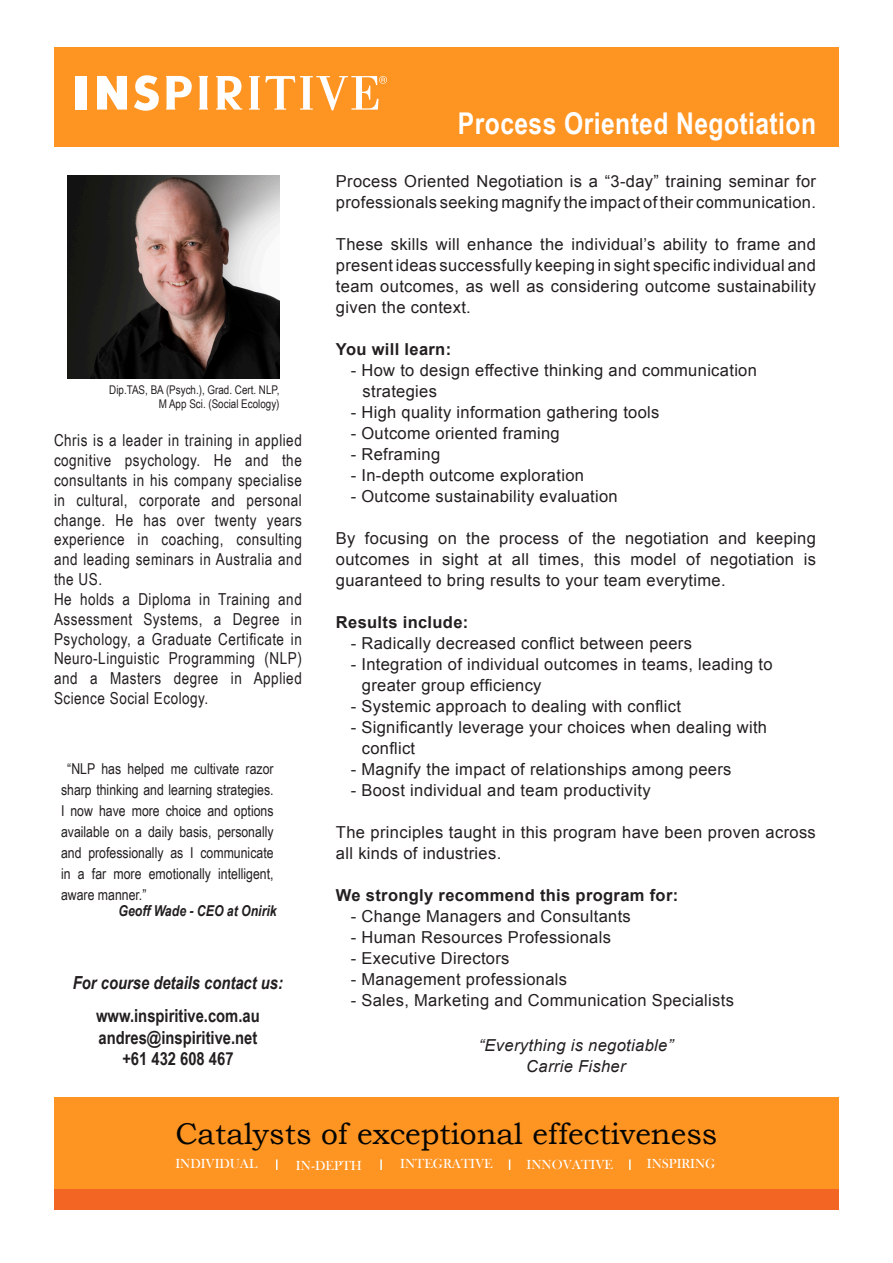
<style>
.page{position:relative;width:893px;height:1263px;background:#fff}
.page>*{position:absolute;margin:0;border:0;box-sizing:border-box;transform-origin:0 0}
.t1{font:30px "Bookman Old Style";color:#040503}
.t2{font:700 30px "Arial Narrow";letter-spacing:.015em;color:#fff}
.t3{font:700 18px "Arial Narrow";color:#231f20}
.t4{font:italic 700 18px "Arial Narrow";color:#231f20}
.t5{font:16.5px/21px "Arial";letter-spacing:.02em;color:#231f20}
.t6{font:16.5px/19.8px "Arial Narrow";letter-spacing:.03em;color:#231f20;text-align:justify}
.t7{font:700 16.5px "Arial";letter-spacing:.02em;color:#231f20}
.t8{font:italic 16.5px "Arial";letter-spacing:.02em;color:#231f20}
.t9{font:15px/21px "Arial Narrow";color:#231f20;text-align:justify}
.t10{font:italic 700 15px "Arial Narrow";color:#231f20}
.t11{font:13.5px "Bask Old Face";color:#fff}
.t12{font:12px/14.4px "Arial Narrow";color:#231f20;text-align:right}
</style>
<div class="page">
<div style="left:54px;top:47px;width:785px;height:100px;background:#fe9422"></div>
<svg style="left:216px;top:76px;width:26px;height:34px"></svg>
<div style="left:75px;top:76px;width:12px;height:34px;background:#fff"></div>
<svg style="left:97px;top:76px;width:30px;height:34px"></svg>
<svg style="left:134px;top:75px;width:25px;height:36px"></svg>
<svg style="left:166px;top:76px;width:26px;height:34px"></svg>
<svg style="left:199px;top:76px;width:9px;height:34px"></svg>
<svg style="left:249px;top:76px;width:138px;height:34px"></svg>
<div style="left:54px;top:1189px;width:785px;height:20px;background:#f36523"></div>
<div style="left:54px;top:1098px;width:785px;height:91px;background:#fe9422"></div>
<svg style="left:276px;top:1159px;width:2px;height:11px"></svg>
<svg style="left:380px;top:1159px;width:2px;height:11px"></svg>
<svg style="left:629px;top:1159px;width:2px;height:11px"></svg>
<img style="left:67px;top:175px;width:212px;height:204px">
<p class="t12" style="left:109px;top:382px;width:172px">Dip.TAS, BA (Psych.), Grad. Cert. NLP,<br>M App Sci. (Social Ecology)</p>
<p class="t6" style="left:54px;top:430px;width:249px">Chris is a leader in training in applied cognitive psychology. He and the consultants in his company specialise in cultural, corporate and personal change. He has over twenty years experience in coaching, consulting and leading seminars in Australia and the US.</p>
<p class="t6" style="left:54px;top:588px;width:249px">He holds a Diploma in Training and Assessment Systems, a Degree in Psychology, a Graduate Certificate in Neuro-Linguistic Programming (NLP) and a Masters degree in Applied Science Social Ecology.</p>
<p class="t9" style="left:61px;top:758px;width:214px;text-indent:6px">“NLP has helped me cultivate razor sharp thinking and learning strategies.<br>I now have more choice and options available on a daily basis, personally and professionally as I communicate in a far more emotionally intelligent, aware manner.”</p>
<p class="t10" style="left:118px;top:900px;width:160px">Geoff Wade - CEO at Onirik</p>
<p class="t4" style="left:73px;top:969px;width:211px">For course details contact us:</p>
<p class="t3" style="left:96px;top:1002px;width:165px">www.inspiritive.com.au</p>
<p class="t3" style="left:99px;top:1024px;width:160px">andres@inspiritive.net</p>
<p class="t3" style="left:122px;top:1045px;width:113px">+61 432 608 467</p>
<p class="t2" style="left:458px;top:101px;width:360px">Process Oriented Negotiation</p>
<p class="t5" style="left:336px;top:171px;width:482px">Process Oriented Negotiation is a “3-day” training seminar for professionals seeking magnify the impact of their communication.</p>
<p class="t5" style="left:336px;top:234px;width:482px;text-align:justify">These skills will enhance the individual’s ability to frame and present ideas successfully keeping in sight specific individual and team outcomes, as well as considering outcome sustainability given the context.</p>
<p class="t7" style="left:336px;top:338px;width:117px">You will learn:</p>
<p class="t5" style="left:362px;top:360px;width:396px;text-indent:-12px">- How to design effective thinking and communication strategies</p>
<p class="t5" style="left:351px;top:402px;width:310px">- High quality information gathering tools</p>
<p class="t5" style="left:351px;top:423px;width:211px">- Outcome oriented framing</p>
<p class="t5" style="left:351px;top:444px;width:91px">- Reframing</p>
<p class="t5" style="left:351px;top:465px;width:235px">- In-depth outcome exploration</p>
<p class="t5" style="left:351px;top:486px;width:269px">- Outcome sustainability evaluation</p>
<p class="t5" style="left:336px;top:528px;width:482px;text-align:justify">By focusing on the process of the negotiation and keeping outcomes in sight at all times, this model of negotiation is guaranteed to bring results to your team everytime.</p>
<p class="t7" style="left:336px;top:611px;width:134px">Results include:</p>
<p class="t5" style="left:351px;top:633px;width:343px">- Radically decreased conflict between peers</p>
<p class="t5" style="left:362px;top:654px;width:412px;text-indent:-11px">- Integration of individual outcomes in teams, leading to greater group efficiency</p>
<p class="t5" style="left:351px;top:696px;width:332px">- Systemic approach to dealing with conflict</p>
<p class="t5" style="left:362px;top:717px;width:407px;text-indent:-11px">- Significantly leverage your choices when dealing with conflict</p>
<p class="t5" style="left:351px;top:759px;width:382px">- Magnify the impact of relationships among peers</p>
<p class="t5" style="left:351px;top:780px;width:301px">- Boost individual and team productivity</p>
<p class="t5" style="left:336px;top:822px;width:481px">The principles taught in this program have been proven across all kinds of industries.</p>
<p class="t7" style="left:336px;top:884px;width:344px">We strongly recommend this program for:</p>
<p class="t5" style="left:351px;top:906px;width:282px">- Change Managers and Consultants</p>
<p class="t5" style="left:351px;top:927px;width:262px">- Human Resources Professionals</p>
<p class="t5" style="left:351px;top:948px;width:160px">- Executive Directors</p>
<p class="t5" style="left:351px;top:969px;width:218px">- Management professionals</p>
<p class="t5" style="left:351px;top:990px;width:385px">- Sales, Marketing and Communication Specialists</p>
<p class="t8" style="left:479px;top:1035px;width:196px">“Everything is negotiable”</p>
<p class="t8" style="left:526px;top:1056px;width:101px">Carrie Fisher</p>
<p class="t1" style="left:175px;top:1116px;width:544px">Catalysts of exceptional effectiveness</p>
<p class="t11" style="left:175px;top:1156px;width:84px">INDIVIDUAL</p>
<p class="t11" style="left:296px;top:1158px;width:67px">IN-DEPTH</p>
<p class="t11" style="left:400px;top:1156px;width:94px">INTEGRATIVE</p>
<p class="t11" style="left:527px;top:1157px;width:88px">INNOVATIVE</p>
<p class="t11" style="left:647px;top:1156px;width:70px">INSPIRING</p>
</div>
